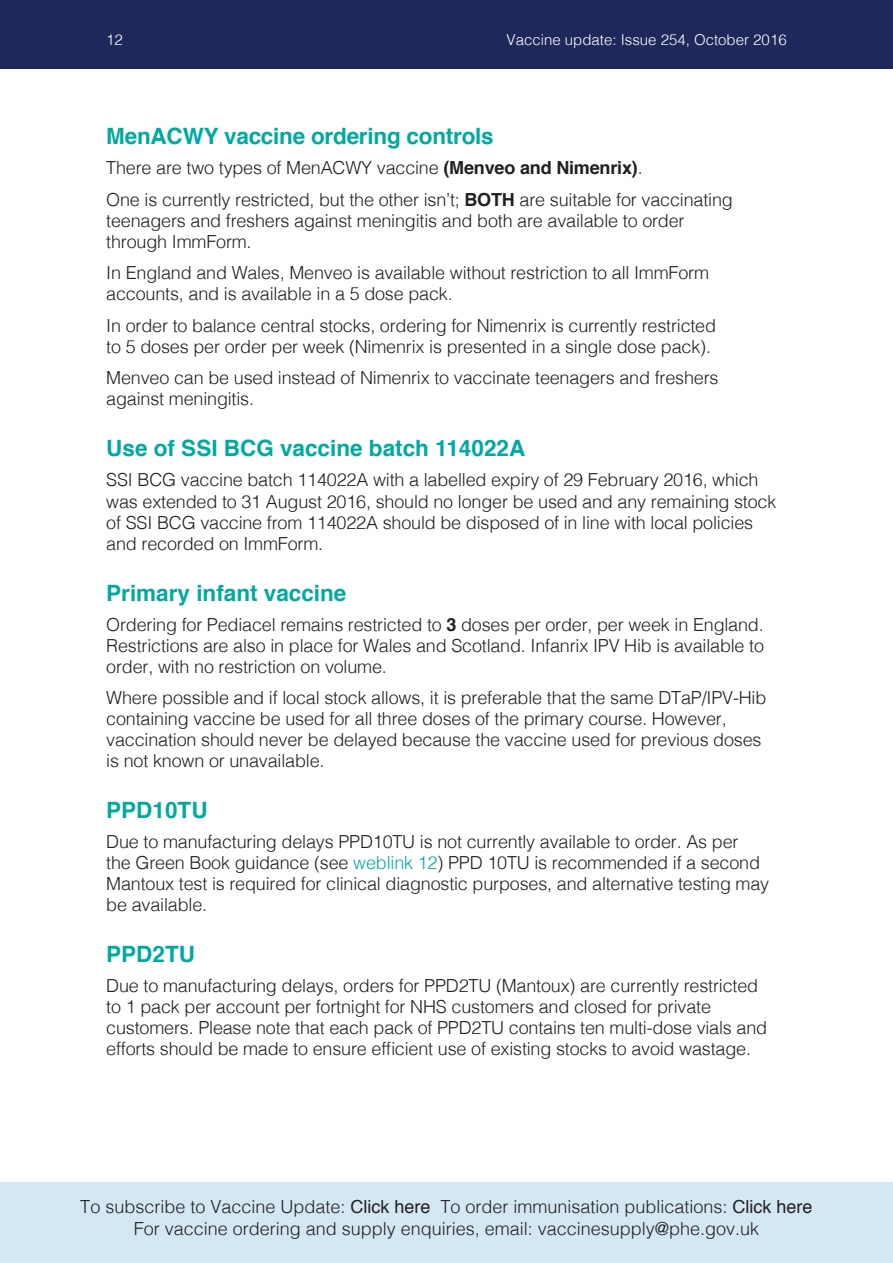
<style>
.page{position:relative;width:893px;height:1263px;background:#fff}
.page>*{position:absolute;margin:0;border:0;box-sizing:border-box;transform-origin:0 0}
.t1{font:700 22.5px "Helvetica";color:#00a9a2}
.Body{font:300 18px/21px "Helvetica";letter-spacing:-.01em;color:#231f20}
.t2{font:300 15px "Helvetica";color:#fff}
.s1{font-weight:700}
.s2{color:#00a9a2}
.s3{font-weight:400}
</style>
<div class="page">
<div style="left:0;top:0;width:893px;height:68px;background:#1f285a"></div>
<div style="left:0;top:1182px;width:893px;height:81px;background:#d4e8f3"></div>
<p class="t2" style="left:106px;top:27px;width:18px">12</p>
<p class="t2" style="left:506px;top:27px;width:282px">Vaccine update: Issue 254, October 2016</p>
<p class="t1" style="left:106px;top:118px;width:389px">MenACWY vaccine ordering controls</p>
<p class="Body" style="left:106px;top:156px;width:538px">There are two types of MenACWY vaccine <span class="s1">(Menveo and Nimenrix)</span>.</p>
<p class="Body" style="left:106px;top:188px;width:628px">One is currently restricted, but the other isn’t; <span class="s1">BOTH</span> are suitable for vaccinating teenagers and freshers against meningitis and both are available to order through ImmForm.</p>
<p class="Body" style="left:106px;top:261px;width:604px">In England and Wales, Menveo is available without restriction to all ImmForm accounts, and is available in a 5 dose pack.</p>
<p class="Body" style="left:106px;top:314px;width:611px">In order to balance central stocks, ordering for Nimenrix is currently restricted to 5 doses per order per week (Nimenrix is presented in a single dose pack).</p>
<p class="Body" style="left:106px;top:366px;width:614px">Menveo can be used instead of Nimenrix to vaccinate teenagers and freshers against meningitis.</p>
<p class="t1" style="left:106px;top:430px;width:420px">Use of SSI BCG vaccine batch 114022A</p>
<p class="Body" style="left:106px;top:468px;width:672px">SSI BCG vaccine batch 114022A with a labelled expiry of 29 February 2016, which was extended to 31 August 2016, should no longer be used and any remaining stock of SSI BCG vaccine from 114022A should be disposed of in line with local policies and recorded on ImmForm.</p>
<p class="t1" style="left:106px;top:574px;width:242px">Primary infant vaccine</p>
<p class="Body" style="left:106px;top:612px;width:659px;text-align:justify">Ordering for Pediacel remains restricted to <span class="s1">3</span> doses per order, per week in England.<br>Restrictions are also in place for Wales and Scotland. Infanrix IPV Hib is available to order, with no restriction on volume.</p>
<p class="Body" style="left:106px;top:686px;width:662px">Where possible and if local stock allows, it is preferable that the same DTaP/IPV-Hib containing vaccine be used for all three doses of the primary course. However, vaccination should never be delayed because the vaccine used for previous doses is not known or unavailable.</p>
<p class="t1" style="left:106px;top:792px;width:103px">PPD10TU</p>
<p class="Body" style="left:106px;top:830px;width:664px">Due to manufacturing delays PPD10TU is not currently available to order. As per<br>the Green Book guidance (see <span class="s2">weblink 12</span>) PPD 10TU is recommended if a second Mantoux test is required for clinical diagnostic purposes, and alternative testing may be available.</p>
<p class="t1" style="left:106px;top:936px;width:90px">PPD2TU</p>
<p class="Body" style="left:106px;top:974px;width:662px">Due to manufacturing delays, orders for PPD2TU (Mantoux) are currently restricted to 1 pack per account per fortnight for NHS customers and closed for private customers. Please note that each pack of PPD2TU contains ten multi-dose vials and efforts should be made to ensure efficient use of existing stocks to avoid wastage.</p>
<p class="Body" style="left:80px;top:1194px;width:352px">To subscribe to Vaccine Update: <span class="s3">Click here</span></p>
<p class="Body" style="left:440px;top:1194px;width:374px">To order immunisation publications: <span class="s3">Click here</span></p>
<p class="Body" style="left:134px;top:1217px;width:627px">For vaccine ordering and supply enquiries, email: vaccinesupply@phe.gov.uk</p>
</div>
